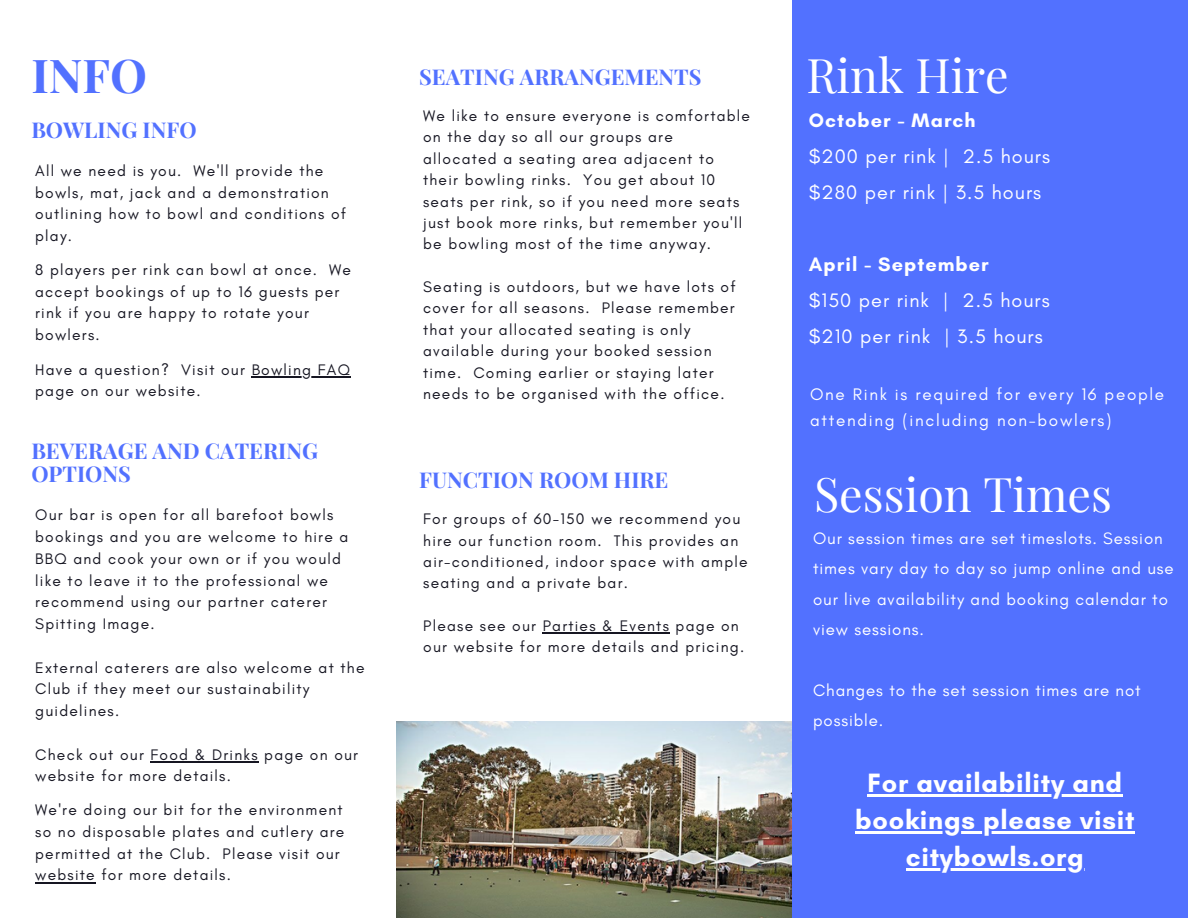
<style>
.page{position:relative;width:1188px;height:918px;background:#fff}
.page>*{position:absolute;margin:0;border:0;box-sizing:border-box;transform-origin:0 0}
.t1{font:46.65px "Playfair Display";color:#fff}
.t2{font:700 46.65px "Playfair Display";color:#5271ff}
.t3{font:700 27px/37.2px "Glacial Indifference";letter-spacing:.025em;color:#fff;text-align:center}
.t4{font:700 21.75px/22.5px "Playfair Display";color:#5271ff}
.t5{font:19.8px/36px "Glacial Indifference";letter-spacing:.055em;color:#fff}
.t6{font:700 19.8px "Glacial Indifference";letter-spacing:.055em;color:#fff}
.t7{font:17.1px/25.8px "Glacial Indifference";letter-spacing:.1em;color:#fff}
.t8{font:16.8px/30.3px "Glacial Indifference";letter-spacing:.055em;color:#fff}
.t9{font:15.6px/21.8px "Glacial Indifference";letter-spacing:.08em;color:#161622}
</style>
<div class="page">
<div style="left:792px;top:0;width:396px;height:918px;background:#5271ff"></div>
<img style="left:396px;top:721px;width:396px;height:197px">
<hr style="left:252px;top:376px;width:99px;height:2px;background:#161622">
<hr style="left:151px;top:761px;width:108px;height:2px;background:#161622">
<hr style="left:35px;top:882px;width:61px;height:1px;background:#161622">
<hr style="left:543px;top:632px;width:127px;height:1px;background:#161622">
<hr style="left:868px;top:794px;width:255px;height:3px;background:#fff">
<hr style="left:855px;top:831px;width:280px;height:3px;background:#fff">
<hr style="left:906px;top:869px;width:179px;height:2px;background:#fff">
<h1 class="t2" style="left:31px;top:43px;width:117px">INFO</h1>
<h1 class="t1" style="left:806px;top:43px;width:204px">Rink Hire</h1>
<p class="t6" style="left:809px;top:108px;width:168px">October - March</p>
<p class="t5" style="left:809px;top:138px;width:243px">$200 per rink | 2.5 hours $280 per rink | 3.5 hours</p>
<h3 class="t4" style="left:419px;top:65px;width:284px">SEATING ARRANGEMENTS</h3>
<p class="t9" style="left:423px;top:105px;width:329px;line-height:21.3px">We like to ensure everyone is comfortable on the day so all our groups are allocated a seating area adjacent to their bowling rinks. You get about 10 seats per rink, so if you need more seats just book more rinks, but remember you'll be bowling most of the time anyway.</p>
<p class="t9" style="left:423px;top:276px;width:314px;line-height:21.3px">Seating is outdoors, but we have lots of cover for all seasons. Please remember that your allocated seating is only available during your booked session time. Coming earlier or staying later needs to be organised with the office.</p>
<h3 class="t4" style="left:31px;top:118px;width:167px">BOWLING INFO</h3>
<p class="t9" style="left:35px;top:160px;width:313px">All we need is you. We'll provide the bowls, mat, jack and a demonstration outlining how to bowl and conditions of play.</p>
<p class="t9" style="left:35px;top:259px;width:317px">8 players per rink can bowl at once. We accept bookings of up to 16 guests per rink if you are happy to rotate your bowlers.</p>
<p class="t9" style="left:35px;top:358px;width:316px">Have a question? Visit our Bowling FAQ page on our website.</p>
<p class="t6" style="left:809px;top:252px;width:181px">April - September</p>
<p class="t5" style="left:809px;top:282px;width:242px">$150 per rink | 2.5 hours $210 per rink | 3.5 hours</p>
<p class="t7" style="left:810px;top:381px;width:356px">One Rink is required for every 16 people attending (including non-bowlers)</p>
<h3 class="t4" style="left:31px;top:439px;width:288px">BEVERAGE AND CATERING<br>OPTIONS</h3>
<p class="t9" style="left:35px;top:504px;width:315px">Our bar is open for all barefoot bowls bookings and you are welcome to hire a BBQ and cook your own or if you would like to leave it to the professional we recommend using our partner caterer Spitting Image.</p>
<p class="t9" style="left:35px;top:656px;width:331px">External caterers are also welcome at the<br>Club if they meet our sustainability guidelines.</p>
<p class="t9" style="left:35px;top:743px;width:324px">Check out our Food &amp; Drinks page on our website for more details.</p>
<p class="t9" style="left:35px;top:799px;width:311px">We're doing our bit for the environment so no disposable plates and cutlery are permitted at the Club. Please visit our website for more details.</p>
<h3 class="t4" style="left:419px;top:467px;width:251px">FUNCTION ROOM HIRE</h3>
<p class="t9" style="left:423px;top:508px;width:326px;line-height:21.3px">For groups of 60-150 we recommend you hire our function room. This provides an air-conditioned, indoor space with ample seating and a private bar.</p>
<p class="t9" style="left:423px;top:615px;width:322px;line-height:21.3px">Please see our Parties &amp; Events page on our website for more details and pricing.</p>
<h1 class="t1" style="left:814px;top:462px;width:299px">Session Times</h1>
<p class="t8" style="left:813px;top:523px;width:362px">Our session times are set timeslots. Session times vary day to day so jump online and use our live availability and booking calendar to view sessions.</p>
<p class="t8" style="left:813px;top:675px;width:329px">Changes to the set session times are not possible.</p>
<h2 class="t3" style="left:855px;top:764px;width:281px">For availability and bookings please visit citybowls.org</h2>
</div>
